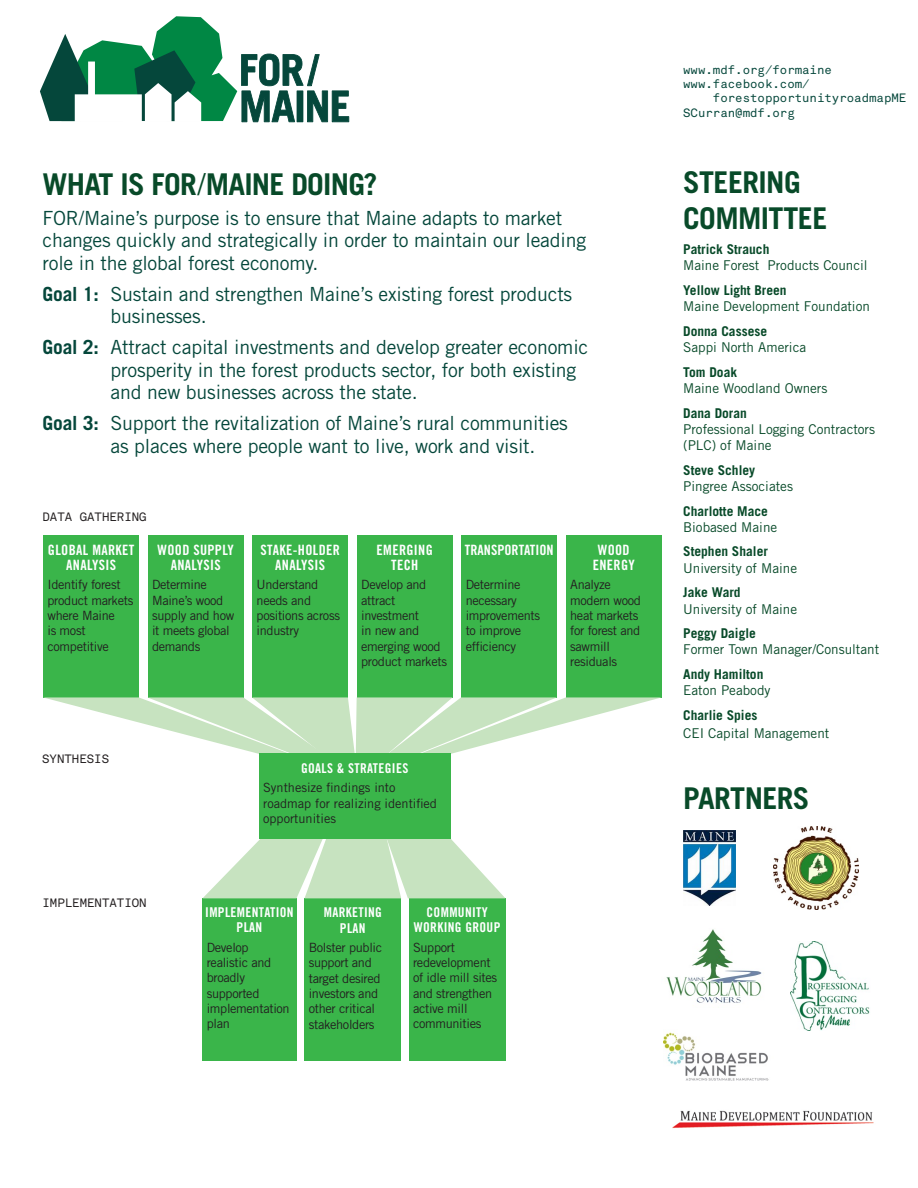
<style>
.page{position:relative;width:918px;height:1188px;background:#fff}
.page>*{position:absolute;margin:0;border:0;box-sizing:border-box;transform-origin:0 0}
.t1{font:700 30px/36px "Trade Gothic";letter-spacing:-.02em;color:#084a29}
.t2{font:19.5px/22.5px "Trade Gothic";letter-spacing:-.01em;color:#05473b}
.t3{font:14.25px/15px "Trade Gothic Bold Cond Twenty";letter-spacing:.025em;color:#fff;text-align:center}
.t4{font:14.25px "Trade Gothic Bold Cond Twenty";color:#fff}
.t5{font:13.5px/16.2px "Trade Gothic";color:#084a29}
.t6{font:13.5px/15px "Trade Gothic Bold Cond Twenty";letter-spacing:.025em;color:#fff;text-align:center}
.t7{font:700 13.5px/16.2px "Trade Gothic";color:#084a29}
.t8{font:12.75px/15.3px "Trade Gothic";letter-spacing:-.025em;color:#231f20}
.t9{font:12.75px/15.3px "Trade Gothic";color:#231f20}
.t10{font:12px "Akkurat Mono";color:#05473b}
.t11{font:12px "Akkurat Mono";color:#231f20}
.s1{font-weight:400}
.s2{font-weight:700}
</style>
<div class="page">
<svg style="left:40px;top:16px;width:309px;height:106px"></svg>
<img style="left:666px;top:929px;width:96px;height:74px">
<div style="left:43px;top:535px;width:96px;height:162px;background:#3ab54a"></div>
<div style="left:148px;top:535px;width:96px;height:162px;background:#3ab54a"></div>
<div style="left:252px;top:535px;width:96px;height:162px;background:#3ab54a"></div>
<div style="left:202px;top:898px;width:95px;height:162px;background:#3ab54a"></div>
<div style="left:304px;top:898px;width:97px;height:162px;background:#3ab54a"></div>
<div style="left:409px;top:898px;width:97px;height:162px;background:#3ab54a"></div>
<div style="left:461px;top:535px;width:96px;height:162px;background:#3ab54a"></div>
<div style="left:357px;top:535px;width:96px;height:162px;background:#3ab54a"></div>
<div style="left:566px;top:535px;width:96px;height:162px;background:#3ab54a"></div>
<svg style="left:43px;top:697px;width:619px;height:57px"></svg>
<svg style="left:203px;top:839px;width:302px;height:59px"></svg>
<div style="left:259px;top:754px;width:192px;height:85px;background:#3ab54a"></div>
<img style="left:790px;top:941px;width:80px;height:90px">
<img style="left:773px;top:826px;width:85px;height:84px">
<img style="left:683px;top:830px;width:53px;height:76px">
<img style="left:663px;top:1032px;width:106px;height:49px">
<img style="left:673px;top:1110px;width:201px;height:19px">
<p class="t10" style="left:683px;top:62px;width:150px">www.mdf.org/formaine</p>
<p class="t10" style="left:683px;top:77px;width:128px">www.facebook.com/</p>
<p class="t10" style="left:713px;top:91px;width:195px">forestopportunityroadmapME</p>
<p class="t10" style="left:683px;top:105px;width:113px">SCurran@mdf.org</p>
<p class="t1" style="left:43px;top:165px;width:337px">WHAT IS FOR<span class="s1">/</span>MAINE DOING?</p>
<p class="t1" style="left:683px;top:164px;width:146px">STEERING<br>COMMITTEE</p>
<p class="t5" style="left:683px;top:241px;width:186px"><span class="s2">Patrick Strauch<br></span>Maine Forest Products Council</p>
<p class="t5" style="left:683px;top:282px;width:188px"><span class="s2">Yellow Light Breen<br></span>Maine Development Foundation</p>
<p class="t5" style="left:683px;top:323px;width:124px"><span class="s2">Donna Cassese<br></span>Sappi North America</p>
<p class="t5" style="left:683px;top:364px;width:146px"><span class="s2">Tom Doak<br></span>Maine Woodland Owners</p>
<p class="t5" style="left:683px;top:404px;width:193px"><span class="s2">Dana Doran<br></span>Professional Logging Contractors (PLC) of Maine</p>
<p class="t5" style="left:683px;top:462px;width:111px"><span class="s2">Steve Schley<br></span>Pingree Associates</p>
<p class="t7" style="left:683px;top:502px;width:96px">Charlotte Mace<br><span class="s1">Biobased Maine</span></p>
<p class="t5" style="left:683px;top:543px;width:115px"><span class="s2">Stephen Shaler<br></span>University of Maine</p>
<p class="t5" style="left:683px;top:584px;width:115px"><span class="s2">Jake Ward<br></span>University of Maine</p>
<p class="t5" style="left:683px;top:625px;width:198px"><span class="s2">Peggy Daigle<br></span>Former Town Manager/Consultant</p>
<p class="t7" style="left:683px;top:666px;width:89px">Andy Hamilton<br><span class="s1">Eaton Peabody</span></p>
<p class="t5" style="left:683px;top:706px;width:148px;line-height:18px"><span class="s2">Charlie Spies<br></span>CEI Capital Management</p>
<p class="t2" style="left:43px;top:206px;width:545px">FOR/Maine’s purpose is to ensure that Maine adapts to market changes quickly and strategically in order to maintain our leading role in the global forest economy.</p>
<p class="t2" style="left:111px;top:282px;width:463px;text-indent:-68px"><span class="s2">Goal 1:</span> Sustain and strengthen Maine’s existing forest products businesses.</p>
<p class="t2" style="left:111px;top:336px;width:479px;text-indent:-68px"><span class="s2">Goal 2:</span> Attract capital investments and develop greater economic prosperity in the forest products sector, for both existing and new businesses across the state.</p>
<p class="t2" style="left:111px;top:412px;width:459px;text-indent:-68px"><span class="s2">Goal 3:</span> Support the revitalization of Maine’s rural communities as places where people want to live, work and visit.</p>
<p class="t11" style="left:43px;top:510px;width:106px">DATA GATHERING</p>
<p class="t3" style="left:48px;top:542px;width:88px">GLOBAL MARKET<br>ANALYSIS</p>
<p class="t8" style="left:48px;top:577px;width:87px">Identify forest product markets where Maine<br>is most competitive</p>
<p class="t3" style="left:158px;top:542px;width:78px">WOOD SUPPLY<br>ANALYSIS</p>
<p class="t8" style="left:152px;top:577px;width:84px">Determine<br>Maine’s wood supply and how it meets global demands</p>
<p class="t3" style="left:260px;top:542px;width:81px">STAKE-HOLDER<br>ANALYSIS</p>
<p class="t8" style="left:257px;top:577px;width:85px">Understand needs and positions across industry</p>
<p class="t3" style="left:377px;top:542px;width:58px">EMERGING<br>TECH</p>
<p class="t8" style="left:361px;top:577px;width:87px">Develop and attract investment<br>in new and emerging wood product markets</p>
<p class="t4" style="left:465px;top:541px;width:90px">TRANSPORTATION</p>
<p class="t8" style="left:466px;top:577px;width:76px">Determine necessary improvements to improve efficiency</p>
<p class="t3" style="left:593px;top:542px;width:44px">WOOD<br>ENERGY</p>
<p class="t8" style="left:570px;top:577px;width:72px">Analyze modern wood heat markets for forest and sawmill residuals</p>
<p class="t11" style="left:42px;top:752px;width:68px">SYNTHESIS</p>
<p class="t11" style="left:43px;top:896px;width:106px">IMPLEMENTATION</p>
<p class="t6" style="left:301px;top:760px;width:109px">GOALS &amp; STRATEGIES</p>
<p class="t9" style="left:263px;top:780px;width:175px">Synthesize findings into roadmap for realizing identified opportunities</p>
<p class="t6" style="left:205px;top:905px;width:90px">IMPLEMENTATION<br>PLAN</p>
<p class="t8" style="left:207px;top:939px;width:84px">Develop realistic and broadly supported implementation plan</p>
<p class="t6" style="left:324px;top:905px;width:60px">MARKETING<br>PLAN</p>
<p class="t8" style="left:309px;top:940px;width:75px">Bolster public support and target desired investors and other critical stakeholders</p>
<p class="t6" style="left:414px;top:905px;width:88px">COMMUNITY<br>WORKING GROUP</p>
<p class="t8" style="left:413px;top:939px;width:86px">Support redevelopment of idle mill sites and strengthen active mill communities</p>
<p class="t1" style="left:683px;top:780px;width:128px">PARTNERS</p>
</div>
